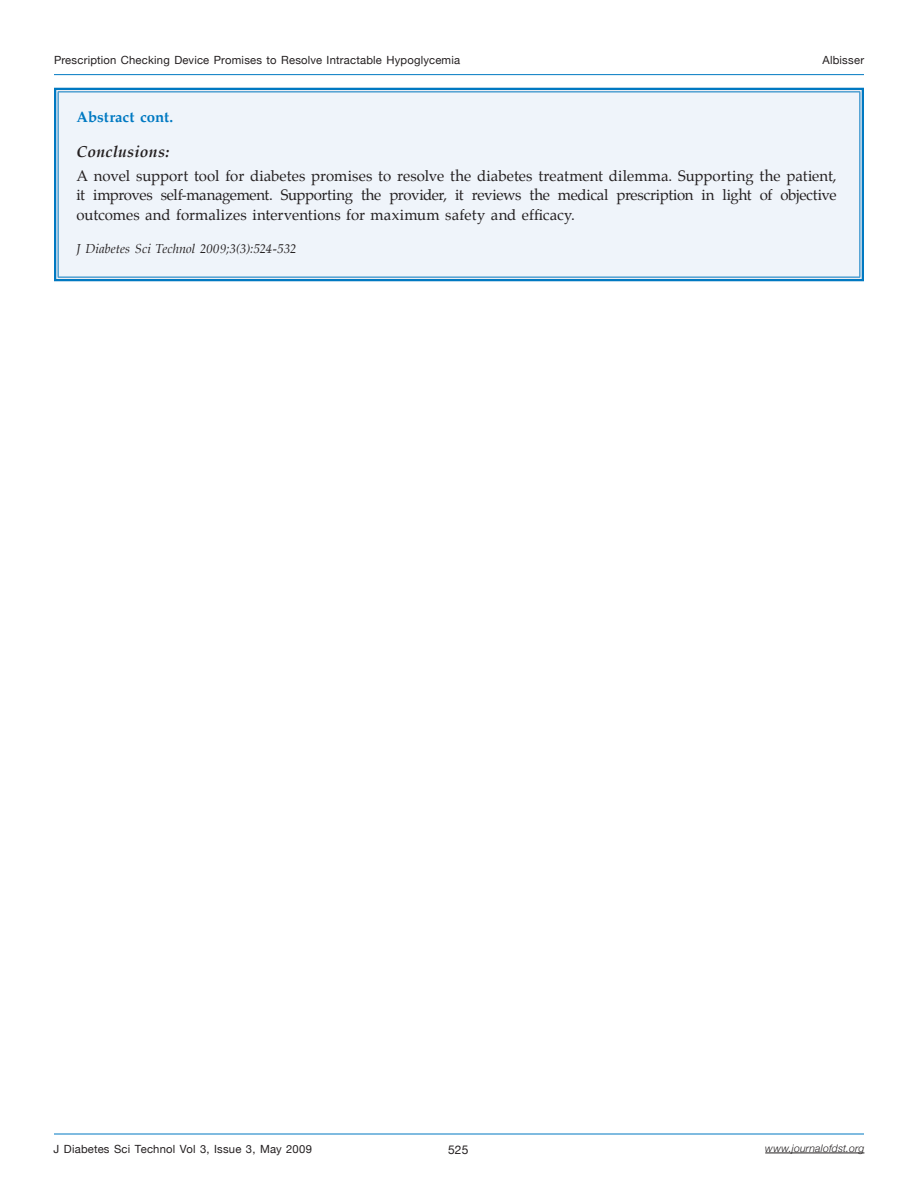
<style>
.page{position:relative;width:918px;height:1188px;background:#fff}
.page>*{position:absolute;margin:0;border:0;box-sizing:border-box;transform-origin:0 0}
.Subhead2{font:italic 700 15.75px "Palatino";letter-spacing:.015em;color:#231f20}
.Subhead2-2{font:15px/19.5px "Palatino";letter-spacing:.005em;color:#231f20;text-align:justify}
.Subheads{font:700 15px "Palatino";color:#0079c2}
.Subhead2-3{font:italic 12.75px "Palatino";letter-spacing:.005em;color:#231f20}
.t1{font:12px "Helvetica Neue";color:#231f20}
.t2{font:11.25px "Helvetica Neue";letter-spacing:.015em;color:#231f20}
.t3{font:italic 300 10.5px "Helvetica Neue";letter-spacing:.02em;color:#231f20}
</style>
<div class="page">
<hr style="left:54px;top:1134px;width:810px;height:1px;background:#0079c2">
<hr style="left:54px;top:74px;width:810px;height:1px;background:#0079c2">
<hr style="left:765px;top:1153px;width:99px;height:1px;background:#231f20">
<div style="left:56px;top:90px;width:806px;height:189px;background:#eff4fa"></div>
<hr style="left:54px;top:88px;width:810px;height:4px;background:#ededf1">
<svg style="left:56px;top:92px;width:2px;height:185px"></svg>
<svg style="left:860px;top:92px;width:2px;height:185px"></svg>
<hr style="left:54px;top:277px;width:810px;height:4px;background:#ededf1">
<hr style="left:54px;top:88px;width:810px;height:2px;background:#0079c2">
<hr style="left:58px;top:91px;width:802px;height:1px;background:#0079c2">
<hr style="left:54px;top:90px;width:2px;height:189px;background:#0079c2">
<hr style="left:58px;top:92px;width:1px;height:185px;background:#0079c2">
<hr style="left:859px;top:92px;width:1px;height:185px;background:#0079c2">
<hr style="left:862px;top:90px;width:2px;height:189px;background:#0079c2">
<hr style="left:58px;top:277px;width:802px;height:1px;background:#0079c2">
<hr style="left:54px;top:279px;width:810px;height:2px;background:#0079c2">
<p class="t2" style="left:54px;top:53px;width:408px">Prescription Checking Device Promises to Resolve Intractable Hypoglycemia</p>
<p class="t2" style="left:823px;top:53px;width:43px">Albisser</p>
<p class="Subheads" style="left:76px;top:105px;width:98px">Abstract cont.</p>
<p class="Subhead2" style="left:76px;top:139px;width:94px">Conclusions:</p>
<p class="Subhead2-2" style="left:76px;top:166px;width:762px">A novel support tool for diabetes promises to resolve the diabetes treatment dilemma. Supporting the patient, it improves self-management. Supporting the provider, it reviews the medical prescription in light of objective outcomes and formalizes interventions for maximum safety and efficacy.</p>
<p class="Subhead2-3" style="left:76px;top:238px;width:222px">J Diabetes Sci Technol 2009;3(3):524-532</p>
<p class="t2" style="left:54px;top:1142px;width:260px">J Diabetes Sci Technol Vol 3, Issue 3, May 2009</p>
<p class="t3" style="left:765px;top:1142px;width:101px">www.journalofdst.org</p>
<p class="t1" style="left:448px;top:1143px;width:22px">525</p>
</div>
